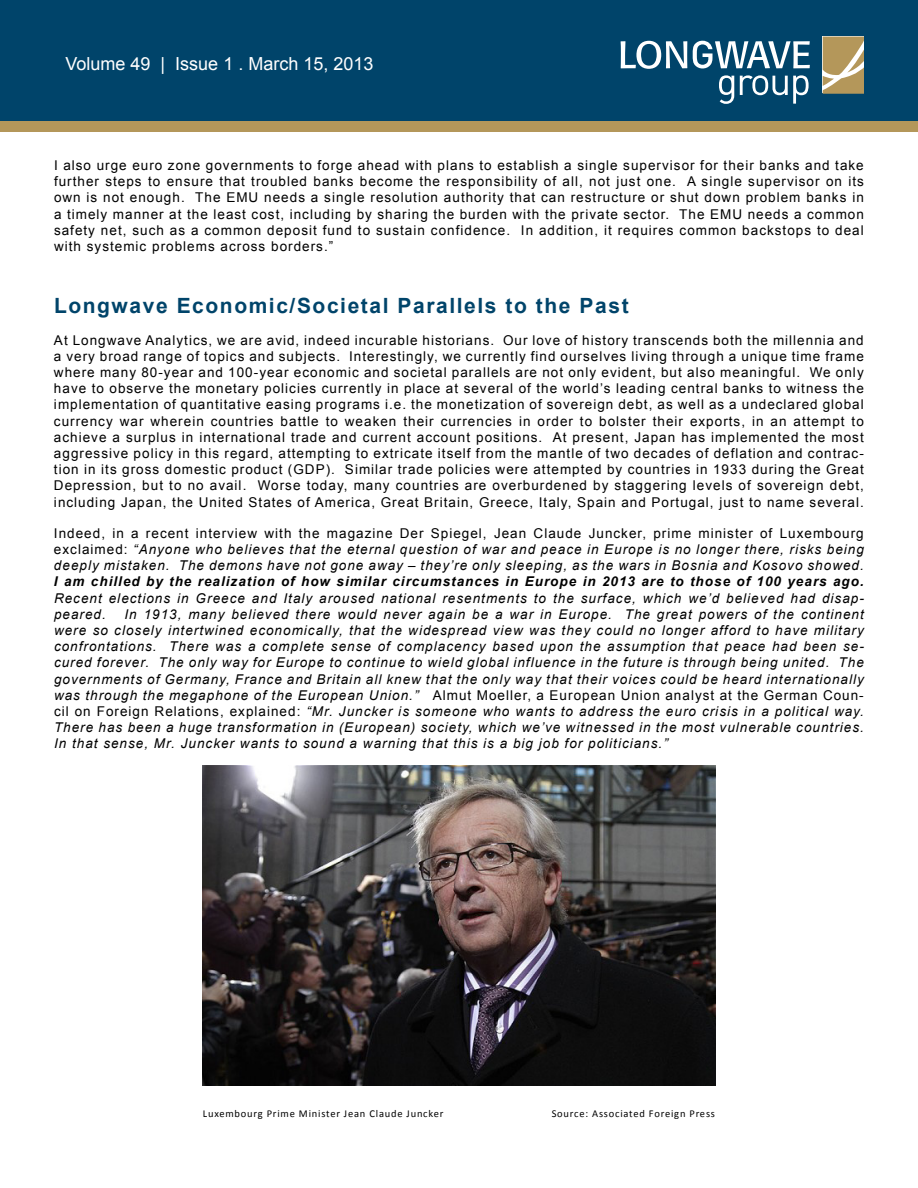
<style>
.page{position:relative;width:918px;height:1188px;background:#fff}
.page>*{position:absolute;margin:0;border:0;box-sizing:border-box;transform-origin:0 0}
.t1{font:700 21px "Arial";letter-spacing:.075em;color:#00446a}
.t2{font:18px "Arial";color:#fff}
.t3{font:13.5px/16.2px "Arial";letter-spacing:.075em;color:#000;text-align:justify}
.t4{font:italic 13.5px/16.2px "Arial";letter-spacing:.075em;color:#000;text-align:justify}
.t5{font:italic 700 13.5px "Arial";letter-spacing:.075em;color:#000}
.t6{font:10.5px "Calibri";letter-spacing:.075em;color:#000}
.s1{font-style:normal}
</style>
<div class="page">
<div style="left:0;top:0;width:918px;height:123px;background:#00446a"></div>
<div style="left:0;top:122px;width:918px;height:10px;background:#b4975a"></div>
<svg style="left:621px;top:41px;width:66px;height:28px"></svg>
<svg style="left:693px;top:41px;width:117px;height:27px"></svg>
<svg style="left:719px;top:75px;width:15px;height:29px"></svg>
<svg style="left:740px;top:75px;width:69px;height:29px"></svg>
<svg style="left:823px;top:37px;width:41px;height:57px;background:#c0a877"></svg>
<img style="left:203px;top:766px;width:512px;height:319px">
<h2 class="t2" style="left:66px;top:52px;width:309px">Volume 49 | Issue 1 . March 15, 2013</h2>
<p class="t3" style="left:54px;top:157px;width:811px">I also urge euro zone governments to forge ahead with plans to establish a single supervisor for their banks and take further steps to ensure that troubled banks become the responsibility of all, not just one. A single supervisor on its own is not enough. The EMU needs a single resolution authority that can restructure or shut down problem banks in a timely manner at the least cost, including by sharing the burden with the private sector. The EMU needs a common safety net, such as a common deposit fund to sustain confidence. In addition, it requires common backstops to deal with systemic problems across borders.”</p>
<h1 class="t1" style="left:54px;top:292px;width:576px">Longwave Economic/Societal Parallels to the Past</h1>
<p class="t3" style="left:54px;top:332px;width:811px">At Longwave Analytics, we are avid, indeed incurable historians. Our love of history transcends both the millennia and a very broad range of topics and subjects. Interestingly, we currently find ourselves living through a unique time frame where many 80-year and 100-year economic and societal parallels are not only evident, but also meaningful. We only have to observe the monetary policies currently in place at several of the world’s leading central banks to witness the implementation of quantitative easing programs i.e. the monetization of sovereign debt, as well as a undeclared global currency war wherein countries battle to weaken their currencies in order to bolster their exports, in an attempt to achieve a surplus in international trade and current account positions. At present, Japan has implemented the most aggressive policy in this regard, attempting to extricate itself from the mantle of two decades of deflation and contrac&shy;tion in its gross domestic product (GDP). Similar trade policies were attempted by countries in 1933 during the Great Depression, but to no avail. Worse today, many countries are overburdened by staggering levels of sovereign debt, including Japan, the United States of America, Great Britain, Greece, Italy, Spain and Portugal, just to name several.</p>
<p class="t4" style="left:54px;top:525px;width:811px"><span class="s1">Indeed, in a recent interview with the magazine Der Spiegel, Jean Claude Juncker, prime minister of Luxembourg exclaimed:</span> “Anyone who believes that the eternal question of war and peace in Europe is no longer there, risks being deeply mistaken. The demons have not gone away – they’re only sleeping, as the wars in Bosnia and Kosovo showed.</p>
<p class="t5" style="left:54px;top:573px;width:811px">I am chilled by the realization of how similar circumstances in Europe in 2013 are to those of 100 years ago.</p>
<p class="t4" style="left:54px;top:590px;width:811px">Recent elections in Greece and Italy aroused national resentments to the surface, which we’d believed had disap&shy;peared.</p>
<p class="t4" style="left:54px;top:606px;width:811px;text-indent:71px">In 1913, many believed there would never again be a war in Europe. The great powers of the continent were so closely intertwined economically, that the widespread view was they could no longer afford to have military confrontations. There was a complete sense of complacency based upon the assumption that peace had been se&shy;cured forever. The only way for Europe to continue to wield global influence in the future is through being united. The governments of Germany, France and Britain all knew that the only way that their voices could be heard internationally was through the megaphone of the European Union.” <span class="s1">Almut Moeller, a European Union analyst at the German Coun&shy;cil on Foreign Relations, explained:</span> “Mr. Juncker is someone who wants to address the euro crisis in a political way.<br>There has been a huge transformation in (European) society, which we’ve witnessed in the most vulnerable countries.<br>In that sense, Mr. Juncker wants to sound a warning that this is a big job for politicians.”</p>
<p class="t6" style="left:203px;top:1107px;width:242px">Luxembourg Prime Minister Jean Claude Juncker</p>
<p class="t6" style="left:552px;top:1107px;width:165px">Source: Associated Foreign Press</p>
</div>
